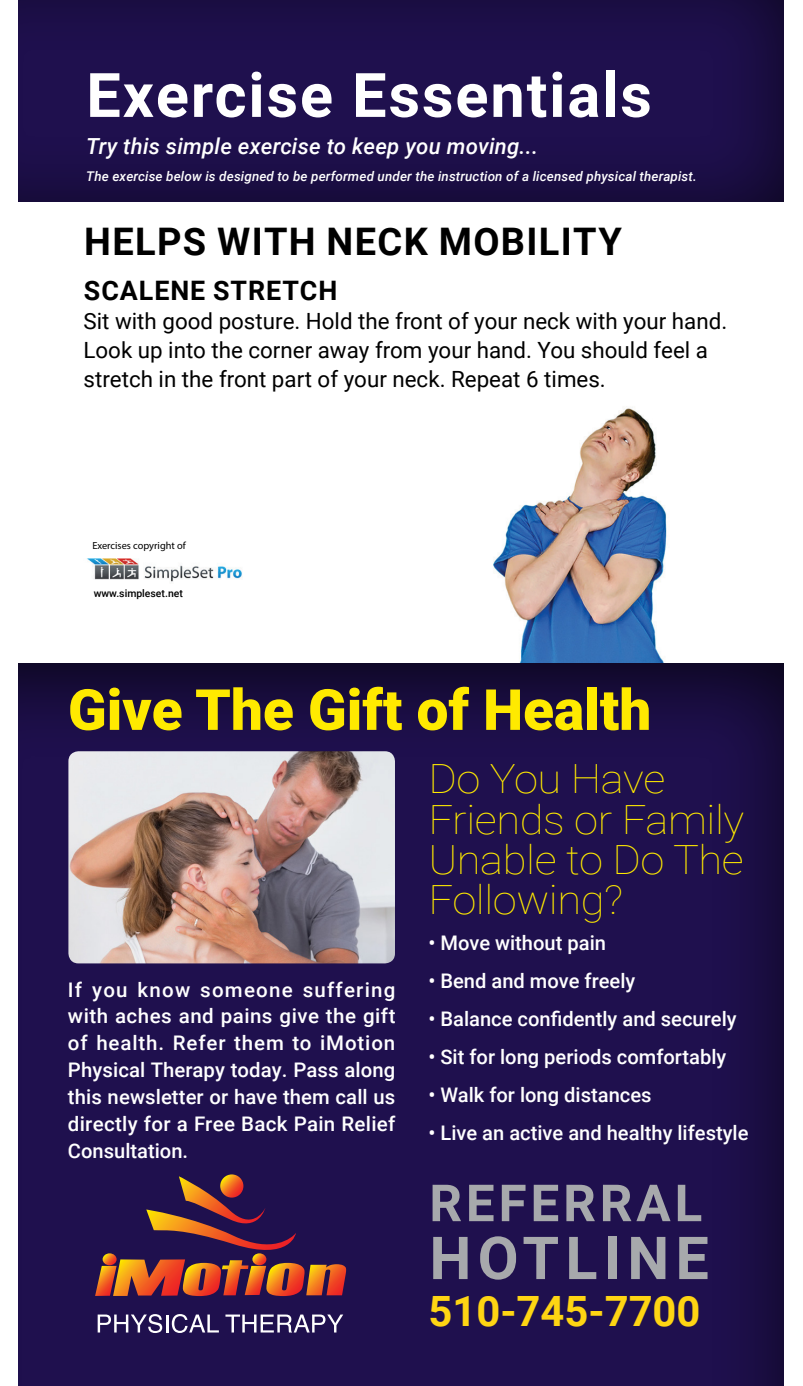
<style>
.page{position:relative;width:803px;height:1386px;background:#fff}
.page>*{position:absolute;margin:0;border:0;box-sizing:border-box;transform-origin:0 0}
.t1{font:700 61.43px "Roboto";letter-spacing:.03em;color:#fff}
.t2{font:700 59.32px "Roboto";letter-spacing:.105em;color:#a7a9ac}
.t3{font:900 56.7px "Roboto";color:#ffea00}
.t4{font:700 51.27px "Roboto";letter-spacing:.075em;color:#a7a9ac}
.t5{font:700 41.82px "Roboto";color:#fed513}
.t6{font:100 40.25px/40.2px "Roboto";letter-spacing:-.01em;color:#ffea00;scale:1.08 1}
.t7{font:700 37.98px "Roboto";letter-spacing:.035em;color:#000}
.t8{font:700 26.78px "Roboto";letter-spacing:.035em;color:#000}
.t9{font:22.4px/29.1px "Roboto";color:#000}
.t10{font:italic 500 22.05px "Roboto";letter-spacing:.01em;color:#fff}
.t11{font:500 20.12px/26.8px "Roboto";color:#fff;text-align:justify}
.t12{font:italic 500 13.47px "Roboto";letter-spacing:.01em;color:#fff}
.t13{font:500 10.5px "Roboto";color:#000}
.t14{font:10.33px "Myriad Pro";color:#000}
</style>
<div class="page">
<img style="left:493px;top:408px;width:174px;height:255px">
<div style="left:19px;top:663px;width:765px;height:723px;background:#000;opacity:.75"></div>
<div style="left:19px;top:0;width:765px;height:206px;background:#000;opacity:.75"></div>
<img style="left:68px;top:751px;width:327px;height:212px">
<svg style="left:220px;top:1174px;width:23px;height:24px"></svg>
<svg style="left:95px;top:1176px;width:251px;height:120px;background:#602d3f"></svg>
<svg style="left:98px;top:1314px;width:64px;height:19px"></svg>
<hr style="left:166px;top:1315px;width:3px;height:18px;background:#fff">
<svg style="left:172px;top:1314px;width:47px;height:19px"></svg>
<svg style="left:225px;top:1315px;width:118px;height:18px"></svg>
<img style="left:87px;top:558px;width:155px;height:24px">
<h1 class="t1" style="left:86px;top:52px;width:567px">Exercise Essentials</h1>
<p class="t10" style="left:86px;top:130px;width:453px">Try this simple exercise to keep you moving...</p>
<p class="t12" style="left:86px;top:167px;width:612px">The exercise below is designed to be performed under the instruction of a licensed physical therapist.</p>
<h3 class="t7" style="left:84px;top:215px;width:539px">HELPS WITH NECK MOBILITY</h3>
<h3 class="t8" style="left:84px;top:271px;width:255px">SCALENE STRETCH</h3>
<p class="t9" style="left:83px;top:305px;width:645px">Sit with good posture. Hold the front of your neck with your hand.<br>Look up into the corner away from your hand. You should feel a stretch in the front part of your neck. Repeat 6 times.</p>
<p class="t14" style="left:92px;top:539px;width:95px">Exercises copyright of</p>
<p class="t13" style="left:94px;top:586px;width:91px">www.simpleset.net</p>
<h3 class="t3" style="left:68px;top:670px;width:585px">Give The Gift of Health</h3>
<p class="t11" style="left:68px;top:975px;width:329px">If you know someone suffering with aches and pains give the gift of health. Refer them to iMotion Physical Therapy today. Pass along this newsletter or have them call us directly for a Free Back Pain Relief Consultation.</p>
<h3 class="t6" style="left:428px;top:757px;width:294px">Do You Have<br>Friends or Family<br>Unable to Do The<br>Following?</h3>
<p class="t11" style="left:428px;top:928px;width:179px">• Move without pain</p>
<p class="t11" style="left:428px;top:966px;width:208px">• Bend and move freely</p>
<p class="t11" style="left:428px;top:1004px;width:310px">• Balance confidently and securely</p>
<p class="t11" style="left:428px;top:1042px;width:299px">• Sit for long periods comfortably</p>
<p class="t11" style="left:428px;top:1080px;width:225px">• Walk for long distances</p>
<p class="t11" style="left:428px;top:1118px;width:321px">• Live an active and healthy lifestyle</p>
<h3 class="t4" style="left:429px;top:1167px;width:274px">REFERRAL</h3>
<h2 class="t2" style="left:429px;top:1216px;width:281px">HOTLINE</h2>
<h3 class="t5" style="left:428px;top:1282px;width:274px">510-745-7700</h3>
</div>
